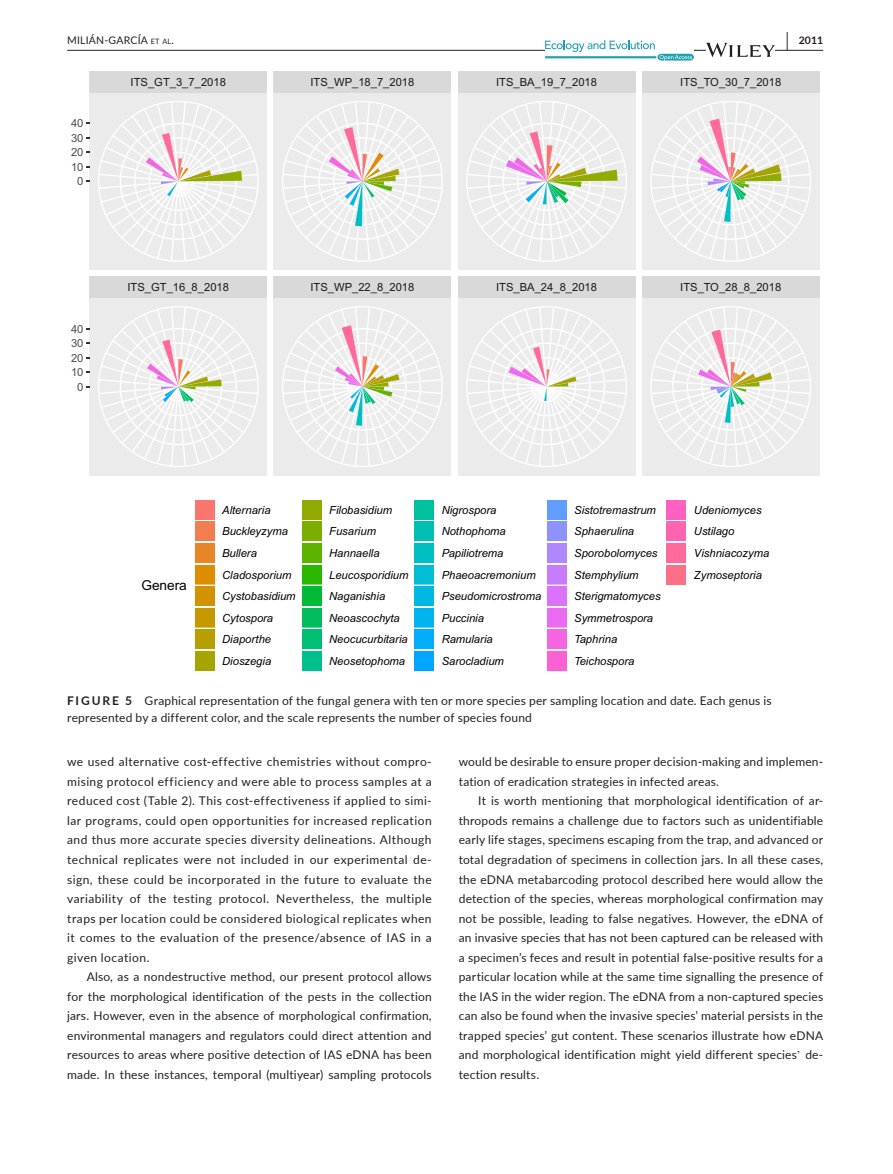
<style>
.page{position:relative;width:893px;height:1174px;background:#fff}
.page>*{position:absolute;margin:0;border:0;box-sizing:border-box;transform-origin:0 0}
.t1{font:700 19.5px "Lato";color:#231f20;scale:.48 1}
.t2{font:13.65px "Arial";letter-spacing:-.005em;color:#000}
.t3{font:12px/19.5px "Lato";letter-spacing:.015em;color:#231f20;text-align:justify}
.t4{font:italic 11.25px/21.5px "Arial";color:#000}
.t5{font:11.25px "Arial";color:#1a1a1a}
.t6{font:11.25px "Arial";color:#4d4d4d}
.t7{font:10.5px "Lato";letter-spacing:.02em;color:#231f20}
.t8{font:700 10.5px "Lato";color:#231f20}
.s1{font-size:7.35px}
.s2{font-weight:700}
.s3{font-family:"STIX Math"}
</style>
<div class="page">
<hr style="left:67px;top:50px;width:756px;height:1px;background:#231f20">
<svg style="left:545px;top:40px;width:149px;height:21px"></svg>
<svg style="left:706px;top:43px;width:69px;height:14px"></svg>
<div style="left:90px;top:93px;width:177px;height:177px;background:#ebebeb"></div>
<svg style="left:98px;top:101px;width:161px;height:161px"></svg>
<div style="left:90px;top:298px;width:177px;height:177px;background:#ebebeb"></div>
<svg style="left:98px;top:306px;width:161px;height:161px"></svg>
<div style="left:274px;top:93px;width:177px;height:177px;background:#ebebeb"></div>
<svg style="left:282px;top:101px;width:161px;height:161px"></svg>
<div style="left:274px;top:298px;width:177px;height:177px;background:#ebebeb"></div>
<svg style="left:282px;top:306px;width:161px;height:161px"></svg>
<div style="left:458px;top:93px;width:177px;height:177px;background:#ebebeb"></div>
<svg style="left:466px;top:101px;width:161px;height:161px"></svg>
<div style="left:458px;top:298px;width:177px;height:177px;background:#ebebeb"></div>
<svg style="left:466px;top:306px;width:161px;height:161px"></svg>
<div style="left:642px;top:93px;width:177px;height:177px;background:#ebebeb"></div>
<svg style="left:650px;top:101px;width:161px;height:161px"></svg>
<div style="left:642px;top:298px;width:177px;height:177px;background:#ebebeb"></div>
<svg style="left:650px;top:306px;width:161px;height:161px"></svg>
<div style="left:90px;top:277px;width:177px;height:21px;background:#d9d9d9"></div>
<div style="left:274px;top:277px;width:177px;height:21px;background:#d9d9d9"></div>
<div style="left:458px;top:277px;width:177px;height:21px;background:#d9d9d9"></div>
<div style="left:642px;top:277px;width:177px;height:21px;background:#d9d9d9"></div>
<div style="left:90px;top:72px;width:177px;height:21px;background:#d9d9d9"></div>
<div style="left:274px;top:72px;width:177px;height:21px;background:#d9d9d9"></div>
<div style="left:458px;top:72px;width:177px;height:21px;background:#d9d9d9"></div>
<div style="left:642px;top:72px;width:177px;height:21px;background:#d9d9d9"></div>
<svg style="left:195px;top:500px;width:20px;height:171px;background:#dc932f"></svg>
<div style="left:195px;top:650px;width:19px;height:20px;background:#a6a400"></div>
<svg style="left:302px;top:500px;width:20px;height:171px;background:#47ba36"></svg>
<div style="left:302px;top:650px;width:19px;height:20px;background:#00c08b"></div>
<svg style="left:414px;top:500px;width:20px;height:171px;background:#12bed4"></svg>
<div style="left:414px;top:650px;width:20px;height:20px;background:#00a5ff"></div>
<svg style="left:547px;top:500px;width:20px;height:171px;background:#c086f8"></svg>
<div style="left:547px;top:650px;width:19px;height:20px;background:#fc61d4"></div>
<svg style="left:666px;top:500px;width:20px;height:85px"></svg>
<div style="left:666px;top:564px;width:20px;height:20px;background:#fd6f86"></div>
<h1 class="t1" style="left:786px;top:25px;width:7px">|</h1>
<p class="t7" style="left:67px;top:33px;width:108px">MILIÁN-GARCÍA <span class="s1">et al</span>.</p>
<p class="t8" style="left:799px;top:33px;width:26px">2011</p>
<p class="t6" style="left:71px;top:116px;width:14px">40</p>
<p class="t6" style="left:71px;top:131px;width:14px">30</p>
<p class="t6" style="left:71px;top:145px;width:14px">20</p>
<p class="t6" style="left:71px;top:160px;width:14px">10</p>
<p class="t6" style="left:77px;top:174px;width:8px">0</p>
<p class="t6" style="left:71px;top:321px;width:14px">40</p>
<p class="t6" style="left:71px;top:336px;width:14px">30</p>
<p class="t6" style="left:71px;top:350px;width:14px">20</p>
<p class="t6" style="left:71px;top:365px;width:14px">10</p>
<p class="t6" style="left:77px;top:379px;width:8px">0</p>
<p class="t5" style="left:131px;top:75px;width:97px">ITS_GT_3_7_2018</p>
<p class="t5" style="left:310px;top:75px;width:105px">ITS_WP_18_7_2018</p>
<p class="t5" style="left:496px;top:75px;width:102px">ITS_BA_19_7_2018</p>
<p class="t5" style="left:680px;top:75px;width:103px">ITS_TO_30_7_2018</p>
<p class="t5" style="left:128px;top:280px;width:103px">ITS_GT_16_8_2018</p>
<p class="t5" style="left:310px;top:280px;width:105px">ITS_WP_22_8_2018</p>
<p class="t5" style="left:496px;top:280px;width:102px">ITS_BA_24_8_2018</p>
<p class="t5" style="left:680px;top:280px;width:103px">ITS_TO_28_8_2018</p>
<p class="t2" style="left:141px;top:576px;width:47px">Genera</p>
<p class="t4" style="left:222px;top:499px;width:75px">Alternaria<br>Buckleyzyma<br>Bullera<br>Cladosporium<br>Cystobasidium<br>Cytospora<br>Diaporthe<br>Dioszegia</p>
<p class="t4" style="left:329px;top:499px;width:81px">Filobasidium<br>Fusarium<br>Hannaella<br>Leucosporidium<br>Naganishia<br>Neoascochyta<br>Neocucurbitaria<br>Neosetophoma</p>
<p class="t4" style="left:442px;top:499px;width:101px">Nigrospora<br>Nothophoma<br>Papiliotrema<br>Phaeoacremonium<br>Pseudomicrostroma<br>Puccinia<br>Ramularia<br>Sarocladium</p>
<p class="t4" style="left:574px;top:499px;width:88px">Sistotremastrum<br>Sphaerulina<br>Sporobolomyces<br>Stemphylium<br>Sterigmatomyces<br>Symmetrospora<br>Taphrina<br>Teichospora</p>
<p class="t4" style="left:694px;top:499px;width:77px">Udeniomyces<br>Ustilago<br>Vishniacozyma<br>Zymoseptoria</p>
<p class="t3" style="left:67px;top:692px;width:706px;line-height:16.5px"><span class="s2">FIGURE 5</span> Graphical representation of the fungal genera with ten or more species per sampling location and date. Each genus is represented by a different color, and the scale represents the number of species found</p>
<p class="t3" style="left:67px;top:752px;width:366px">we used alternative cost-effective chemistries without compro&shy;mising protocol efficiency and were able to process samples at a reduced cost (Table 2). This cost-effectiveness if applied to simi&shy;lar programs, could open opportunities for increased replication and thus more accurate species diversity delineations. Although technical replicates were not included in our experimental de&shy;sign, these could be incorporated in the future to evaluate the variability of the testing protocol. Nevertheless, the multiple traps per location could be considered biological replicates when it comes to the evaluation of the presence/absence of IAS in a given location.</p>
<p class="t3" style="left:67px;top:966px;width:366px;text-indent:20px">Also, as a nondestructive method, our present protocol allows for the morphological identification of the pests in the collection jars. However, even in the absence of morphological confirmation, environmental managers and regulators could direct attention and resources to areas where positive detection of IAS eDNA has been made. In these instances, temporal (multiyear) sampling protocols</p>
<p class="t3" style="left:459px;top:752px;width:366px">would be desirable to ensure proper decision-making and implemen&shy;tation of eradication strategies in infected areas.</p>
<p class="t3" style="left:459px;top:791px;width:366px;text-indent:20px">It is worth mentioning that morphological identification of ar&shy;thropods remains a challenge due to factors such as unidentifiable early life stages, specimens escaping from the trap, and advanced or total degradation of specimens in collection jars. In all these cases, the eDNA metabarcoding protocol described here would allow the detection of the species, whereas morphological confirmation may not be possible, leading to false negatives. However, the eDNA of an invasive species that has not been captured can be released with a specimen’s feces and result in potential false-positive results for a particular location while at the same time signalling the presence of the IAS in the wider region. The eDNA from a non-captured species can also be found when the invasive species’ material persists in the trapped species’ gut content. These scenarios illustrate how eDNA and morphological identification might yield different species<span class="s3">’</span> de&shy;tection results.</p>
</div>
